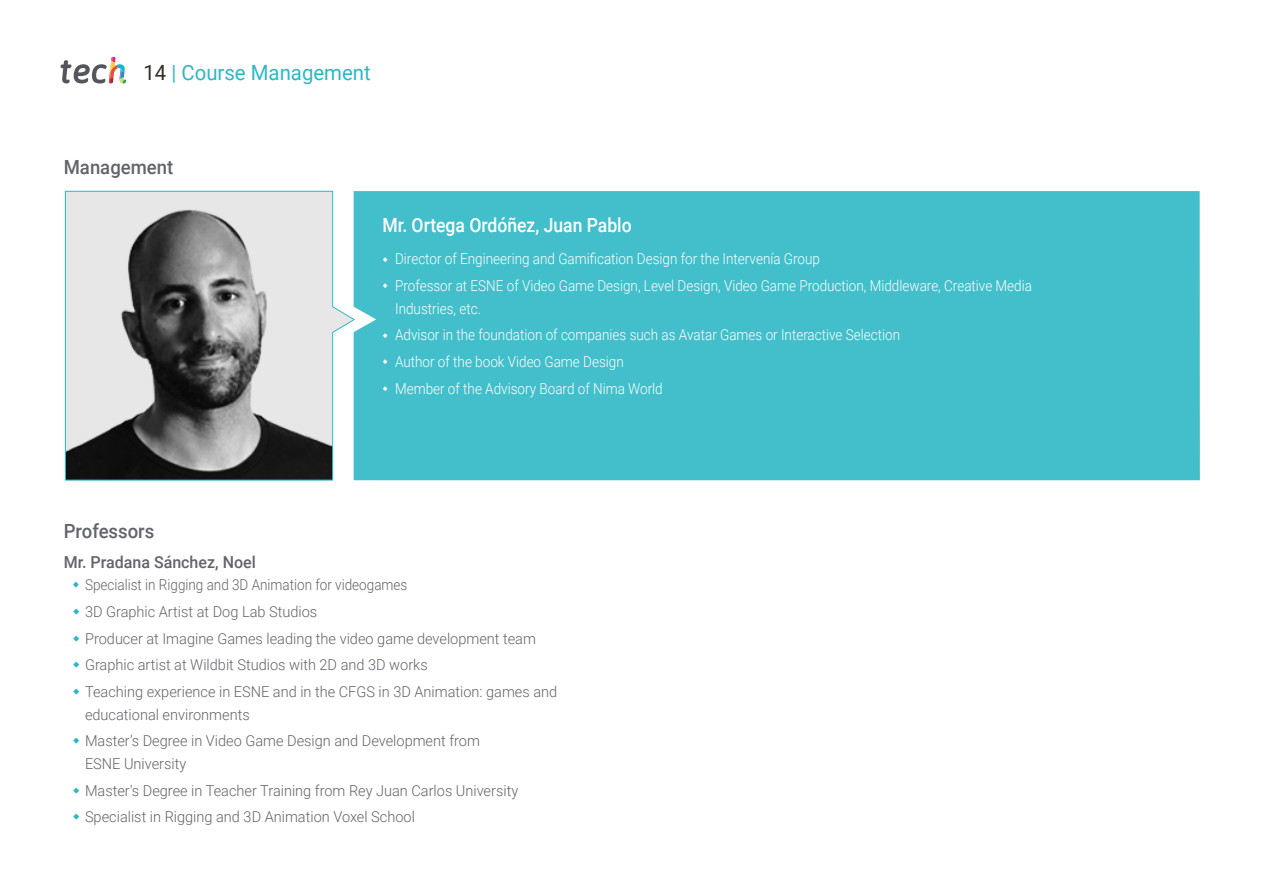
<style>
.page{position:relative;width:1263px;height:893px;background:#fff}
.page>*{position:absolute;margin:0;border:0;box-sizing:border-box;transform-origin:0 0}
.t1{font:21px "Roboto";color:#2db8c5}
.t2{font:500 19.5px "Roboto";color:#fff;scale:.9 1}
.t3{font:500 19.5px "Roboto";color:#61646a;scale:.95 1}
.t4{font:500 16.5px "Roboto";color:#61646a}
.t5{font:300 15px/26.7px "Roboto";color:#fff;scale:.9 1}
.t6{font:300 15px/26.7px "Roboto";color:#61646a;scale:.9 1}
.t7{font:300 15px/26.7px "Roboto";color:#61646a}
.s1{color:#312e20}
</style>
<div class="page">
<svg style="left:61px;top:57px;width:65px;height:27px"></svg>
<div style="left:355px;top:191px;width:845px;height:289px;background:#42bfca"></div>
<svg style="left:65px;top:191px;width:290px;height:289px"></svg>
<svg style="left:383px;top:257px;width:5px;height:5px"></svg>
<svg style="left:383px;top:283px;width:5px;height:5px"></svg>
<svg style="left:383px;top:333px;width:5px;height:5px"></svg>
<svg style="left:383px;top:359px;width:5px;height:5px"></svg>
<svg style="left:383px;top:386px;width:5px;height:5px"></svg>
<h1 class="t1" style="left:144px;top:57px;width:229px"><span class="s1">14</span> | Course Management</h1>
<h2 class="t3" style="left:64px;top:153px;width:117px">Management</h2>
<h2 class="t2" style="left:382px;top:212px;width:279px">Mr. Ortega Ordóñez, Juan Pablo</h2>
<p class="t5" style="left:395px;top:245px;width:709px">Director of Engineering and Gamification Design for the Intervenía Group<br>Professor at ESNE of Video Game Design, Level Design, Video Game Production, Middleware, Creative Media</p>
<p class="t5" style="left:395px;top:294px;width:563px">Industries, etc.<br>Advisor in the foundation of companies such as Avatar Games or Interactive Selection Author of the book Video Game Design<br>Member of the Advisory Board of Nima World</p>
<h2 class="t3" style="left:64px;top:517px;width:97px">Professors</h2>
<p class="t4" style="left:64px;top:550px;width:194px">Mr. Pradana Sánchez, Noel</p>
<p class="t6" style="left:85px;top:571px;width:526px">Specialist in Rigging and 3D Animation for videogames<br>3D Graphic Artist at Dog Lab Studios<br>Producer at Imagine Games leading the video game development team Graphic artist at Wildbit Studios with 2D and 3D works<br>Teaching experience in ESNE and in the CFGS in 3D Animation: games and</p>
<p class="t7" style="left:85px;top:700px;width:396px">educational environments<br>Master’s Degree in Video Game Design and Development from</p>
<p class="t7" style="left:85px;top:750px;width:435px">ESNE University<br>Master's Degree in Teacher Training from Rey Juan Carlos University<br>Specialist in Rigging and 3D Animation Voxel School</p>
</div>
